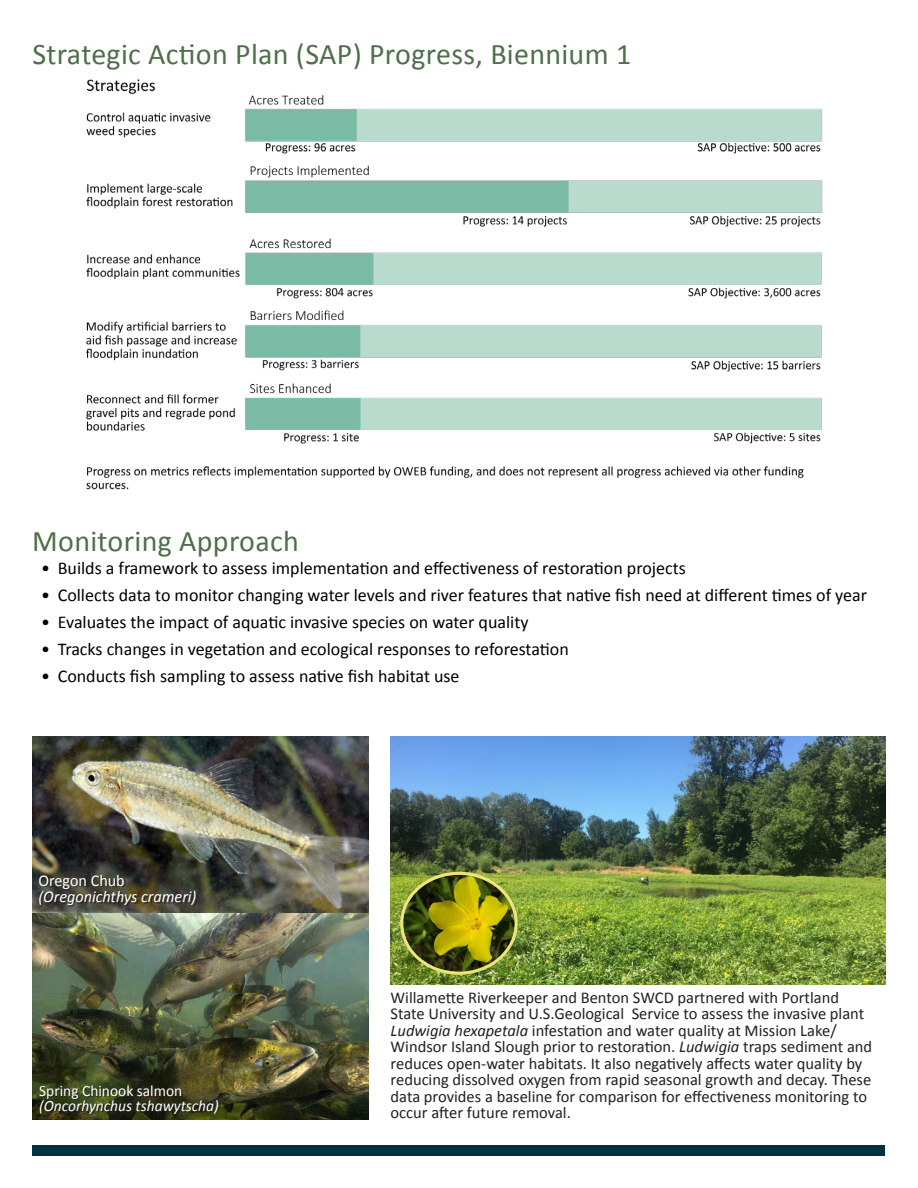
<style>
.page{position:relative;width:918px;height:1188px;background:#fff}
.page>*{position:absolute;margin:0;border:0;box-sizing:border-box;transform-origin:0 0}
.t1{font:30px "Calibri";letter-spacing:.01em;color:#4f6f4b}
.t2{font:18px "Calibri";color:#000}
.Photo_Caption{font:16.5px/16.5px "Calibri";color:#231f20}
.t3{font:italic 16.5px/16.5px "Calibri";color:#fff}
.t4{font:italic 15.75px/15px "Calibri";color:#fff}
.s1{font-style:normal}
.s2{font-style:italic}
</style>
<div class="page">
<div style="left:32px;top:1145px;width:852px;height:11px;background:#003143"></div>
<img style="left:85px;top:79px;width:738px;height:411px">
<img style="left:32px;top:736px;width:337px;height:384px">
<div style="left:41px;top:1086px;width:179px;height:29px;background:#231f20;opacity:.75"></div>
<div style="left:41px;top:876px;width:156px;height:31px;background:#231f20;opacity:.75"></div>
<img style="left:391px;top:736px;width:495px;height:249px">
<img style="left:403px;top:875px;width:112px;height:97px">
<div style="left:400px;top:872px;width:118px;height:103px;border:3px solid #ece67a;border-radius:50%"></div>
<h1 class="t1" style="left:32px;top:35px;width:600px">Strategic Action Plan (SAP) Progress, Biennium 1</h1>
<h1 class="t1" style="left:32px;top:522px;width:268px">Monitoring Approach</h1>
<p class="t2" style="left:41px;top:557px;width:646px">• Builds a framework to assess implementation and effectiveness of restoration projects</p>
<p class="t2" style="left:41px;top:584px;width:827px">• Collects data to monitor changing water levels and river features that native fish need at different times of year</p>
<p class="t2" style="left:41px;top:611px;width:489px">• Evaluates the impact of aquatic invasive species on water quality</p>
<p class="t2" style="left:41px;top:638px;width:529px">• Tracks changes in vegetation and ecological responses to reforestation</p>
<p class="t2" style="left:41px;top:665px;width:420px">• Conducts fish sampling to assess native fish habitat use</p>
<p class="t3" style="left:38px;top:871px;width:160px"><span class="s1">Oregon Chub </span>(Oregonichthys crameri)</p>
<p class="t4" style="left:39px;top:1082px;width:181px"><span class="s1">Spring Chinook salmon </span>(Oncorhynchus tshawytscha)</p>
<p class="Photo_Caption" style="left:391px;top:989px;width:483px">Willamette Riverkeeper and Benton SWCD partnered with Portland State University and U.S.Geological Service to assess the invasive plant <span class="s2">Ludwigia hexapetala</span> infestation and water quality at Mission Lake/ Windsor Island Slough prior to restoration. <span class="s2">Ludwigia</span> traps sediment and reduces open-water habitats. It also negatively affects water quality by reducing dissolved oxygen from rapid seasonal growth and decay. These data provides a baseline for comparison for effectiveness monitoring to occur after future removal.</p>
</div>
